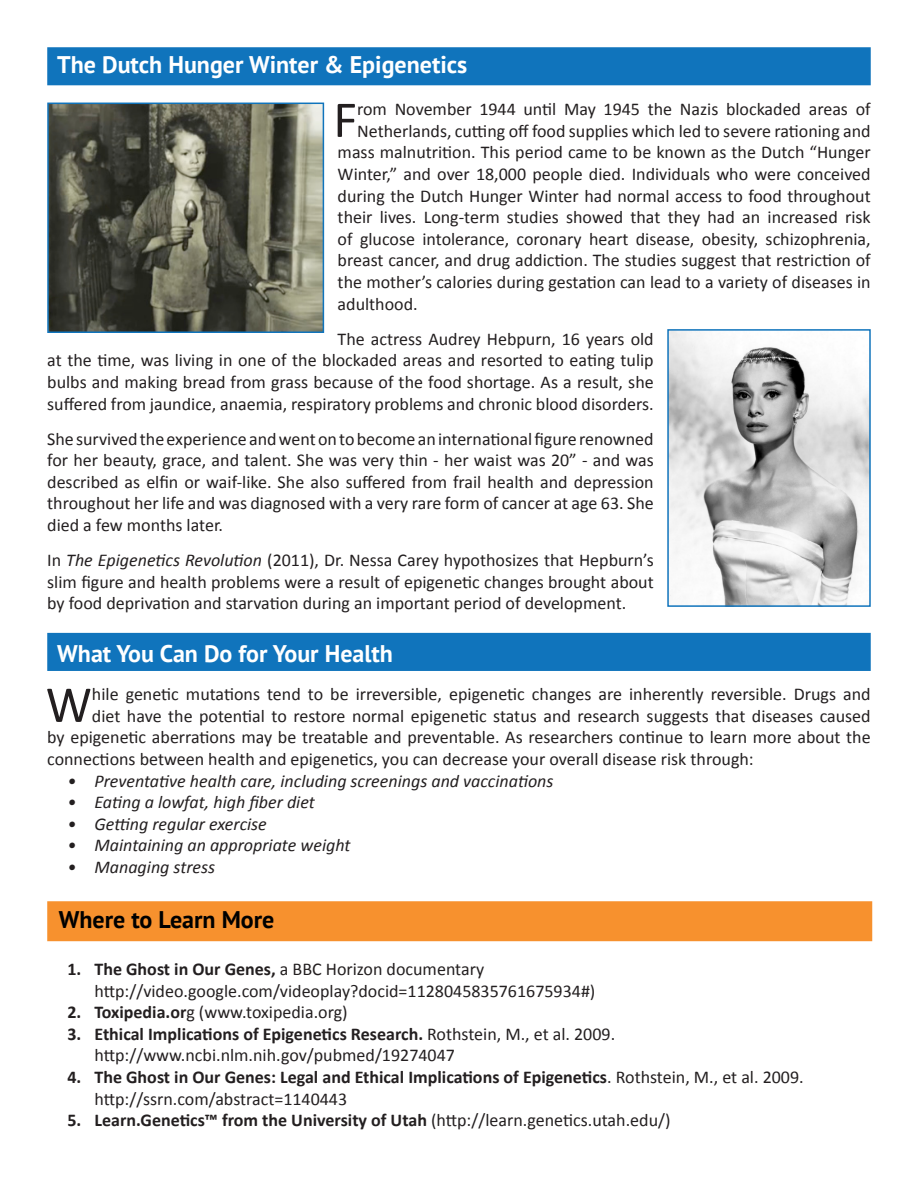
<style>
.page{position:relative;width:918px;height:1188px;background:#fff}
.page>*{position:absolute;margin:0;border:0;box-sizing:border-box;transform-origin:0 0}
.t1{font:52.05px "Calibri";color:#231f20}
.t2{font:700 24px "PT Sans";color:#fff}
.t3{font:700 24px "PT Sans";color:#000}
.t4{font:18px/21.6px "Calibri";color:#231f20;text-align:justify}
.t5{font:700 18px/21.6px "Calibri";color:#231f20}
.t6{font:italic 18px "Calibri";color:#231f20}
.s1{font-style:italic}
.s2{font-weight:700}
.s3{font-weight:400}
</style>
<div class="page">
<div style="left:47px;top:47px;width:824px;height:38px;background:#1074bc;border:2px solid #1074bc"></div>
<img style="left:670px;top:332px;width:198px;height:272px">
<div style="left:667px;top:329px;width:204px;height:278px;border:2px solid #1074bc"></div>
<div style="left:47px;top:901px;width:825px;height:40px;background:#f7912e;border:2px solid #f7912e"></div>
<div style="left:47px;top:633px;width:824px;height:38px;background:#1074bc"></div>
<img style="left:50px;top:106px;width:271px;height:224px">
<div style="left:47px;top:103px;width:277px;height:230px;border:2px solid #1074bc"></div>
<p class="t2" style="left:57px;top:49px;width:412px">The Dutch Hunger Winter &amp; Epigenetics</p>
<p class="t1" style="left:333px;top:87px;width:25px">F</p>
<p class="t4" style="left:357px;top:98px;width:515px">rom November 1944 until May 1945 the Nazis blockaded areas of</p>
<p class="t4" style="left:357px;top:120px;width:515px">Netherlands, cutting off food supplies which led to severe rationing and</p>
<p class="t4" style="left:338px;top:142px;width:535px">mass malnutrition. This period came to be known as the Dutch “Hunger</p>
<p class="t4" style="left:338px;top:163px;width:535px">Winter,” and over 18,000 people died. Individuals who were conceived</p>
<p class="t4" style="left:338px;top:185px;width:535px">during the Dutch Hunger Winter had normal access to food throughout</p>
<p class="t4" style="left:338px;top:206px;width:535px">their lives. Long-term studies showed that they had an increased risk</p>
<p class="t4" style="left:338px;top:228px;width:535px">of glucose intolerance, coronary heart disease, obesity, schizophrenia,</p>
<p class="t4" style="left:338px;top:250px;width:535px">breast cancer, and drug addiction. The studies suggest that restriction of</p>
<p class="t4" style="left:338px;top:271px;width:535px">the mother’s calories during gestation can lead to a variety of diseases in</p>
<p class="t4" style="left:338px;top:293px;width:82px">adulthood.</p>
<p class="t4" style="left:47px;top:328px;width:608px;text-indent:290px">The actress Audrey Hebpurn, 16 years old at the time, was living in one of the blockaded areas and resorted to eating tulip bulbs and making bread from grass because of the food shortage. As a result, she suffered from jaundice, anaemia, respiratory problems and chronic blood disorders.</p>
<p class="t4" style="left:47px;top:428px;width:608px">She survived the experience and went on to become an international figure renowned for her beauty, grace, and talent. She was very thin - her waist was 20” - and was described as elfin or waif-like. She also suffered from frail health and depression throughout her life and was diagnosed with a very rare form of cancer at age 63. She died a few months later.</p>
<p class="t4" style="left:47px;top:549px;width:608px">In <span class="s1">The Epigenetics Revolution</span> (2011), Dr. Nessa Carey hypothosizes that Hepburn’s slim figure and health problems were a result of epigenetic changes brought about by food deprivation and starvation during an important period of development.</p>
<p class="t2" style="left:57px;top:637px;width:337px">What You Can Do for Your Health</p>
<p class="t1" style="left:46px;top:672px;width:48px">W</p>
<p class="t4" style="left:92px;top:683px;width:780px">hile genetic mutations tend to be irreversible, epigenetic changes are inherently reversible. Drugs and</p>
<p class="t4" style="left:92px;top:705px;width:780px">diet have the potential to restore normal epigenetic status and research suggests that diseases caused</p>
<p class="t4" style="left:47px;top:727px;width:825px">by epigenetic aberrations may be treatable and preventable. As researchers continue to learn more about the</p>
<p class="t4" style="left:47px;top:748px;width:708px">connections between health and epigenetics, you can decrease your overall disease risk through:</p>
<p class="t6" style="left:68px;top:768px;width:488px">• Preventative health care, including screenings and vaccinations</p>
<p class="t6" style="left:68px;top:790px;width:249px">• Eating a lowfat, high fiber diet</p>
<p class="t6" style="left:68px;top:812px;width:201px">• Getting regular exercise</p>
<p class="t6" style="left:68px;top:833px;width:284px">• Maintaining an appropriate weight</p>
<p class="t6" style="left:68px;top:855px;width:149px">• Managing stress</p>
<p class="t3" style="left:59px;top:904px;width:217px">Where to Learn More</p>
<p class="t4" style="left:94px;top:958px;width:502px;text-indent:-27px"><span class="s2">1. The Ghost in Our Genes,</span> a BBC Horizon documentary http://video.google.com/videoplay?docid=1128045835761675934#)</p>
<p class="t4" style="left:68px;top:1001px;width:282px"><span class="s2">2. Toxipedia.or</span>g (www.toxipedia.org)</p>
<p class="t4" style="left:94px;top:1023px;width:522px;text-indent:-27px"><span class="s2">3. Ethical Implications of Epigenetics Research.</span> Rothstein, M., et al. 2009. http://www.ncbi.nlm.nih.gov/pubmed/19274047</p>
<p class="t5" style="left:94px;top:1066px;width:711px;text-indent:-27px">4. The Ghost in Our Genes: Legal and Ethical Implications of Epigenetics<span class="s3">. Rothstein, M., et al. 2009. http://ssrn.com/abstract=1140443</span></p>
<p class="t5" style="left:68px;top:1109px;width:605px">5. Learn.Genetics™ from the University of Utah <span class="s3">(http://learn.genetics.utah.edu/)</span></p>
</div>
